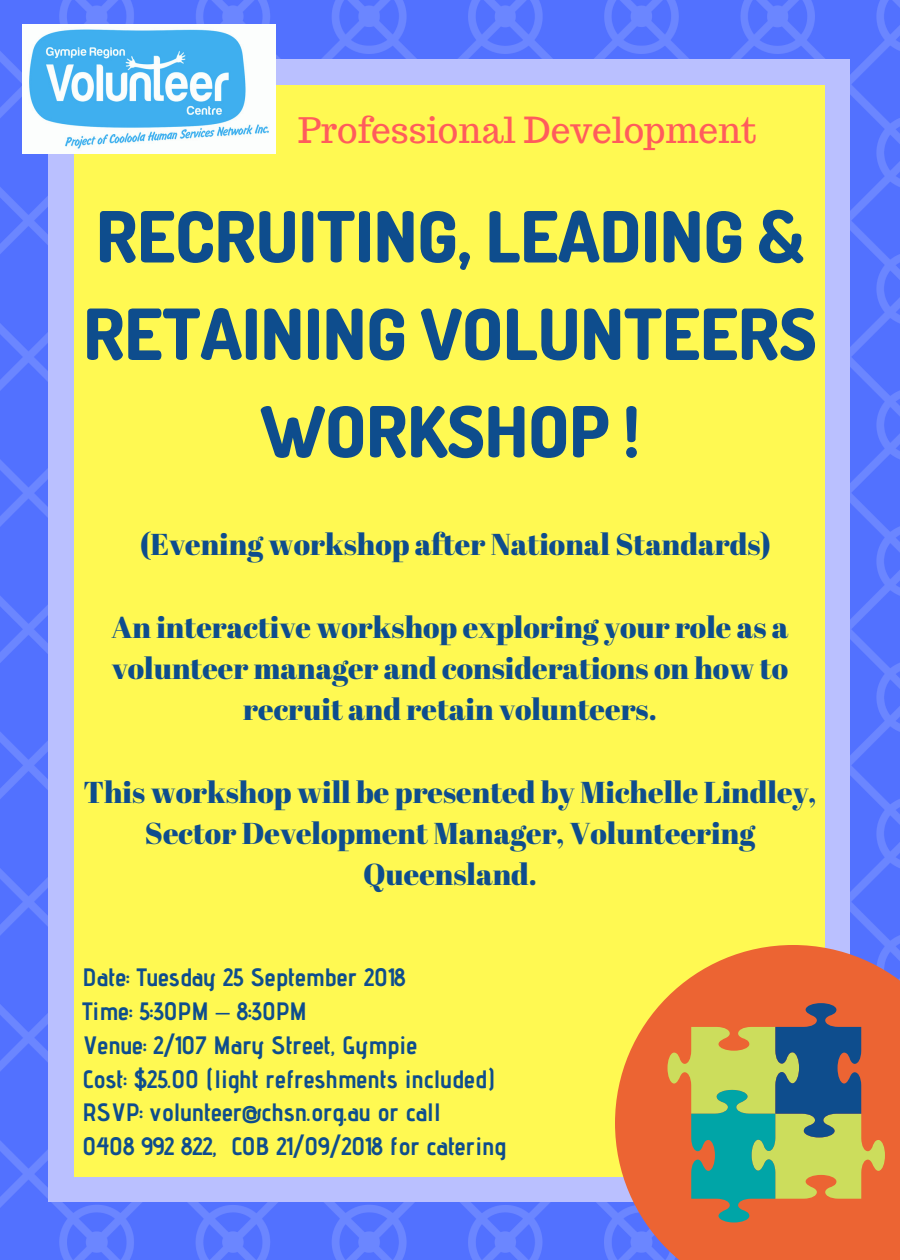
<style>
.page{position:relative;width:900px;height:1260px;background:#fff}
.page>*{position:absolute;margin:0;border:0;box-sizing:border-box;transform-origin:0 0}
.t1{font:800 70.5px/97.5px "Dosis";color:#0e4d8d;text-align:center}
.t2{font:35.25px "Trocchi";color:#ff5c5c}
.t3{font:30.25px/41.2px "Abril Fatface";color:#0e4d8d;text-align:center}
.t4{font:700 25.25px/33.8px "Advent Pro";color:#0e4d8d}
.s1{font-family:"Liberation Sans";font-weight:400}
</style>
<div class="page">
<img style="left:0;top:0;width:900px;height:1260px">
<div style="left:57px;top:62px;width:784px;height:1138px;background:#fff952"></div>
<div style="left:49px;top:83px;width:25px;height:1096px;background:#bac0ff"></div>
<div style="left:49px;top:1177px;width:25px;height:25px;background:#bac0ff"></div>
<div style="left:825px;top:83px;width:25px;height:1096px;background:#bac0ff"></div>
<div style="left:72px;top:1177px;width:755px;height:25px;background:#bac0ff"></div>
<div style="left:825px;top:60px;width:25px;height:25px;background:#bac0ff"></div>
<div style="left:72px;top:60px;width:755px;height:25px;background:#bac0ff"></div>
<svg style="left:615px;top:945px;width:285px;height:315px;fill:#ec6433"></svg>
<svg style="left:668px;top:1003px;width:217px;height:219px;background:#9b8e5f"></svg>
<img style="left:22px;top:24px;width:254px;height:130px">
<p class="t2" style="left:298px;top:107px;width:460px">Professional Development</p>
<h1 class="t1" style="left:83px;top:186px;width:735px">RECRUITING, LEADING &amp;<br>RETAINING VOLUNTEERS<br>WORKSHOP !</h1>
<p class="t3" style="left:140px;top:523px;width:633px">(Evening workshop after National Standards)</p>
<p class="t3" style="left:112px;top:605px;width:678px">An interactive workshop exploring your role as a volunteer manager and considerations on how to recruit and retain volunteers.</p>
<p class="t3" style="left:83px;top:770px;width:735px">This workshop will be presented by Michelle Lindley,<br>Sector Development Manager, Volunteering<br>Queensland.</p>
<p class="t4" style="left:82px;top:960px;width:425px">Date: Tuesday 25 September 2018<br>Time: 5:30PM <span class="s1">–</span> 8:30PM<br>Venue: 2/107 Mary Street, Gympie<br>Cost: $25.00 (light refreshments included)<br>RSVP: volunteer@chsn.org.au or call<br>0408 992 822, COB 21/09/2018 for catering</p>
</div>
